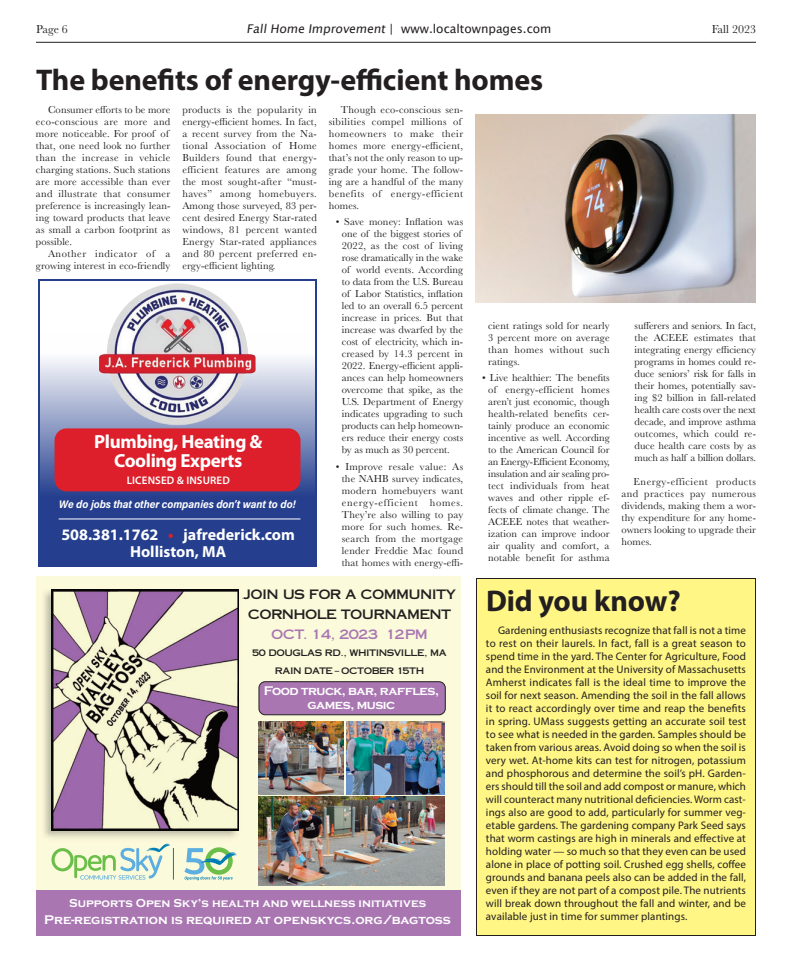
<style>
.page{position:relative;width:792px;height:972px;background:#fff}
.page>*{position:absolute;margin:0;border:0;box-sizing:border-box;transform-origin:0 0}
.t1{font:700 30px "Myriad Pro";letter-spacing:-.005em;color:#231f20}
.t2{font:700 19px/19px "Myriad Pro";letter-spacing:-.02em;color:#fff;text-align:center}
.t3{font:700 16px/17px "Myriad Pro";color:#fff;text-align:center}
.t4{font:700 13px "Copperplate";letter-spacing:-.005em;color:#fff}
.t5{font:13px/19.4px "Copperplate Thirty One AB";letter-spacing:-.05em;color:#231f20;text-align:center}
.t6{font:700 13px/13.8px "Copperplate";letter-spacing:-.035em;color:#fff;text-align:center}
.t7{font:13px "Copperplate Thirty One AB";letter-spacing:-.05em;color:#a976b2}
.t8{font:700 12px "Copperplate";color:#fff}
.t9{font:12px "Lucida Grande";color:#231f20}
.t10{font:12px "Baskerville";color:#231f20}
.t11{font:11px/13px "Myriad Pro";letter-spacing:.01em;color:#231f20;text-align:justify}
.t12{font:11px "Acumin Variable Concept";letter-spacing:-.005em;color:#fff}
.t13{font:600 11px "Myriad Pro";letter-spacing:.01em;color:#fff}
.t14{font:10.5px/12px "Baskerville";letter-spacing:.01em;color:#231f20;text-align:justify}
.t15{font:10.5px/12px "Baskerville";letter-spacing:.03em;color:#231f20}
.t16{font:9px/17.3px "Copperplate Thirty One AB";letter-spacing:-.05em;color:#231f20;text-align:center}
.s1{color:#dc1f2a}
</style>
<div class="page">
<hr style="left:36px;top:42px;width:720px;height:1px;background:#231f20">
<div style="left:36px;top:576px;width:424px;height:323px;background:#fbfbdc"></div>
<div style="left:36px;top:890px;width:424px;height:46px;background:#a976b2"></div>
<svg style="left:258px;top:681px;width:188px;height:34px;background:#a272a9"></svg>
<img style="left:44px;top:589px;width:195px;height:249px">
<img style="left:51px;top:590px;width:188px;height:240px">
<img style="left:258px;top:796px;width:186px;height:89px">
<svg style="left:184px;top:847px;width:53px;height:33px"></svg>
<hr style="left:173px;top:848px;width:1px;height:32px;background:#007db5">
<svg style="left:51px;top:844px;width:120px;height:36px"></svg>
<img style="left:346px;top:721px;width:98px;height:73px">
<img style="left:258px;top:721px;width:86px;height:73px">
<svg style="left:41px;top:359px;width:273px;height:205px;background:#42589c"></svg>
<div style="left:55px;top:428px;width:246px;height:63px;background:#dc1f2a;border-radius:12px"></div>
<div style="left:38px;top:279px;width:279px;height:288px;border:2px solid #253f8e"></div>
<img style="left:69px;top:279px;width:218px;height:149px">
<hr style="left:59px;top:518px;width:242px;height:1px;background:#fff">
<img style="left:475px;top:114px;width:281px;height:189px">
<div style="left:476px;top:578px;width:280px;height:358px;background:#fff685"></div>
<div style="left:476px;top:578px;width:280px;height:358px;border:1px solid #231f20"></div>
<p class="t10" style="left:36px;top:22px;width:33px">Page 6</p>
<p class="t9" style="left:247px;top:22px;width:306px">FallHome Improvement| www.localtownpages.com</p>
<p class="t10" style="left:712px;top:22px;width:46px">Fall 2023</p>
<h1 class="t1" style="left:36px;top:60px;width:509px">The benefits of energy-efficient homes</h1>
<p class="t14" style="left:36px;top:104px;width:136px;text-align:left;text-indent:12px">Consumer efforts to be more eco-conscious are more and more noticeable. For proof of that, one need look no further than the increase in vehicle charging stations. Such stations are more accessible than ever and illustrate that consumer preference is increasingly lean&shy;ing toward products that leave as small a carbon footprint as possible.</p>
<p class="t14" style="left:36px;top:248px;width:136px;text-align:right">Another indicator of a growing interest in eco-friendly</p>
<p class="t14" style="left:182px;top:104px;width:136px">products is the popularity in energy-efficient homes. In fact, a recent survey from the Na&shy;tional Association of Home Builders found that energy&shy;efficient features are among the most sought-after “must&shy;haves” among homebuyers.<br>Among those surveyed, 83 per&shy;cent desired Energy Star-rated windows, 81 percent wanted Energy Star-rated appliances and 80 percent preferred en&shy;ergy-efficient lighting.</p>
<p class="t15" style="left:329px;top:104px;width:136px;text-indent:12px">Though eco-conscious sen&shy;sibilities compel millions of homeowners to make their homes more energy-efficient, that’s not the only reason to up&shy;grade your home. The follow&shy;ing are a handful of the many benefits of energy-efficient homes.</p>
<p class="t14" style="left:342px;top:216px;width:123px;text-align:left;text-indent:-6px">• Save money: Inflation was one of the biggest stories of<br>2022, as the cost of living rose dramatically in the wake of world events. According to data from the U.S. Bureau of Labor Statistics, inflation led to an overall 6.5 percent increase in prices. But that increase was dwarfed by the cost of electricity, which in&shy;creased by 14.3 percent in<br>2022. Energy-efficient appli&shy;ances can help homeowners overcome that spike, as the<br>U.S. Department of Energy indicates upgrading to such products can help homeown&shy;ers reduce their energy costs by as much as 30 percent.</p>
<p class="t14" style="left:336px;top:461px;width:129px;text-align:center">• Improve resale value: As the NAHB survey indicates, modern homebuyers want energy-efficient homes.<br>They’re also willing to pay more for such homes. Re&shy;search from the mortgage lender Freddie Mac found that homes with energy-effi-</p>
<p class="t14" style="left:488px;top:320px;width:123px">cient ratings sold for nearly 3 percent more on average than homes without such ratings.</p>
<p class="t14" style="left:482px;top:372px;width:129px;text-align:center">• Live healthier: The benefits of energy-efficient homes aren’t just economic, though health-related benefits cer&shy;tainly produce an economic incentive as well. According to the American Council for an Energy-Efficient Economy, insulation and air sealing pro&shy;tect individuals from heat waves and other ripple ef&shy;fects of climate change. The<br>ACEEE notes that weather&shy;ization can improve indoor air quality and comfort, a notable benefit for asthma</p>
<h2 class="t2" style="left:94px;top:433px;width:170px">Plumbing, Heating &amp;<br>Cooling Experts</h2>
<p class="t13" style="left:127px;top:474px;width:105px">LICENSED &amp; INSURED</p>
<p class="t12" style="left:59px;top:497px;width:238px">We do jobs that other companies don’t want to do!</p>
<h3 class="t3" style="left:61px;top:526px;width:235px">508.381.1762 <span class="s1">•</span> jafrederick.com<br>Holliston, MA</h3>
<p class="t14" style="left:635px;top:320px;width:123px">sufferers and seniors. In fact, the ACEEE estimates that integrating energy efficiency programs in homes could re&shy;duce seniors’ risk for falls in their homes, potentially sav&shy;ing $2 billion in fall-related health care costs over the next decade, and improve asthma outcomes, which could re&shy;duce health care costs by as much as half a billion dollars.</p>
<p class="t14" style="left:622px;top:476px;width:136px;text-indent:12px">Energy-efficient products and practices pay numerous dividends, making them a wor&shy;thy expenditure for any home&shy;owners looking to upgrade their homes.</p>
<p class="t5" style="left:243px;top:585px;width:215px">JOIN US FOR A COMMUNITY<br>CORNHOLE TOURNAMENT</p>
<p class="t7" style="left:271px;top:627px;width:158px">OCT. 14, 2023 12PM</p>
<p class="t16" style="left:252px;top:645px;width:196px">50 DOUGLAS RD., WHITINSVILLE, MA<br>RAIN DATE – OCTOBER 15TH</p>
<p class="t6" style="left:264px;top:684px;width:177px">Food truck, bar, raffles, games, music</p>
<p class="t8" style="left:69px;top:897px;width:359px">Supports Open Sky’s health and wellness initiatives</p>
<p class="t4" style="left:44px;top:912px;width:408px">Pre-registration is required at openskycs.org/bagtoss</p>
<h1 class="t1" style="left:486px;top:581px;width:196px">Did you know?</h1>
<p class="t11" style="left:486px;top:624px;width:262px;text-indent:12px">Gardening enthusiasts recognize that fall is not a time to rest on their laurels. In fact, fall is a great season to spend time in the yard. The Center for Agriculture, Food and the Environment at the University of Massachusetts Amherst indicates fall is the ideal time to improve the soil for next season. Amending the soil in the fall allows it to react accordingly over time and reap the benefits in spring. UMass suggests getting an accurate soil test to see what is needed in the garden. Samples should be taken from various areas. Avoid doing so when the soil is very wet. At-home kits can test for nitrogen, potassium and phosphorous and determine the soil’s pH. Garden&shy;ers should till the soil and add compost or manure, which will counteract many nutritional deficiencies. Worm cast&shy;ings also are good to add, particularly for summer veg&shy;etable gardens. The gardening company Park Seed says that worm castings are high in minerals and effective at holding water — so much so that they even can be used alone in place of potting soil. Crushed egg shells, coffee grounds and banana peels also can be added in the fall, even if they are not part of a compost pile. The nutrients will break down throughout the fall and winter, and be available just in time for summer plantings.</p>
</div>
